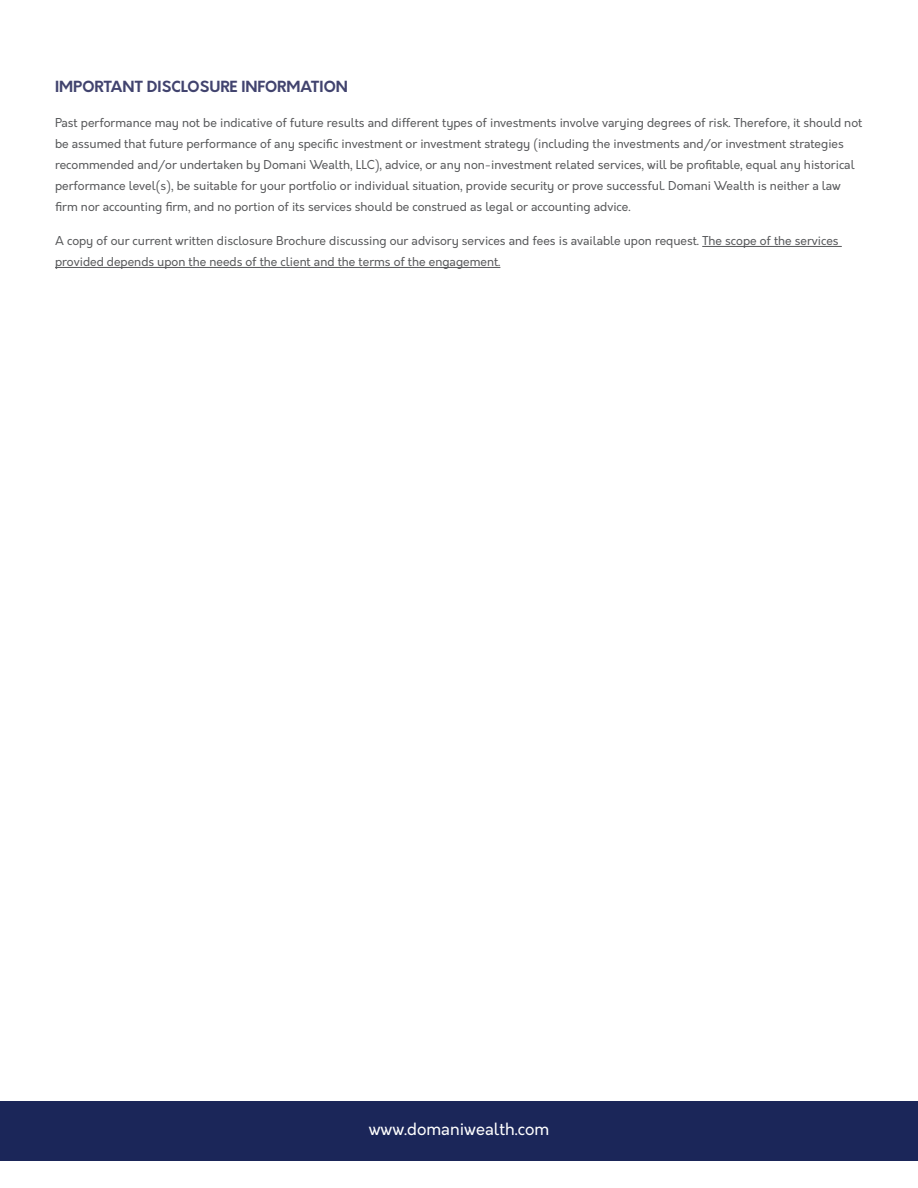
<style>
.page{position:relative;width:918px;height:1188px;background:#fff}
.page>*{position:absolute;margin:0;border:0;box-sizing:border-box;transform-origin:0 0}
.t1{font:16.5px "Orkney";color:#fff}
.t2{font:700 15px "Orkney";color:#41436e}
.t3{font:12px/21px "Orkney";color:#57585a}
</style>
<div class="page">
<hr style="left:702px;top:246px;width:140px;height:1px;background:#57585a">
<hr style="left:55px;top:267px;width:445px;height:1px;background:#57585a">
<div style="left:0;top:1101px;width:918px;height:60px;background:#1b2659"></div>
<p class="t2" style="left:55px;top:77px;width:294px">IMPORTANT DISCLOSURE INFORMATION</p>
<p class="t3" style="left:55px;top:112px;width:809px">Past performance may not be indicative of future results and different types of investments involve varying degrees of risk. Therefore, it should not be assumed that future performance of any specific investment or investment strategy (including the investments and/or investment strategies recommended and/or undertaken by Domani Wealth, LLC), advice, or any non-investment related services, will be profitable, equal any historical performance level(s), be suitable for your portfolio or individual situation, provide security or prove successful. Domani Wealth is neither a law firm nor accounting firm, and no portion of its services should be construed as legal or accounting advice.</p>
<p class="t3" style="left:55px;top:231px;width:785px">A copy of our current written disclosure Brochure discussing our advisory services and fees is available upon request. The scope of the services provided depends upon the needs of the client and the terms of the engagement.</p>
<p class="t1" style="left:369px;top:1119px;width:182px">www.domaniwealth.com</p>
</div>
